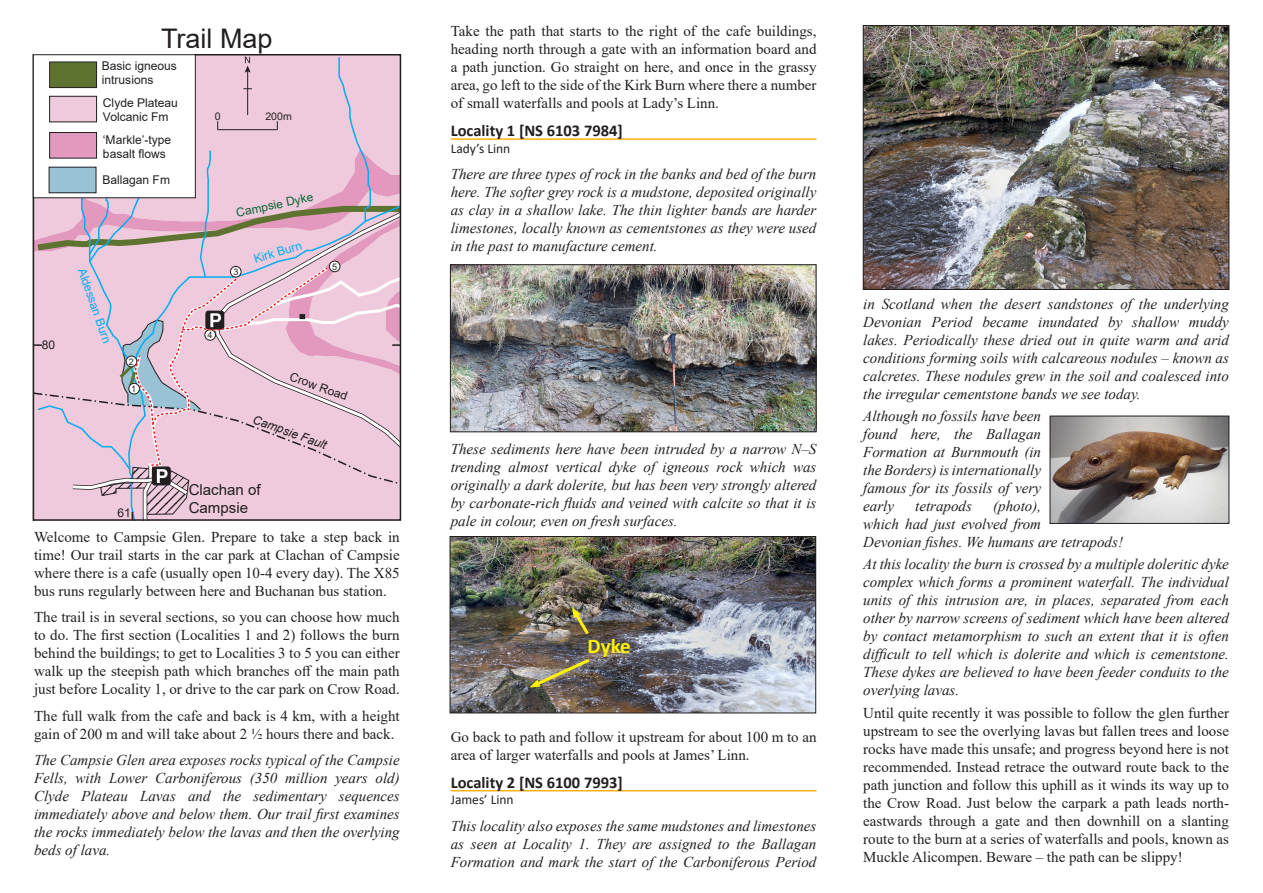
<style>
.page{position:relative;width:1263px;height:893px;background:#fff}
.page>*{position:absolute;margin:0;border:0;box-sizing:border-box;transform-origin:0 0}
.t1{font:27px "Arial";color:#231f20}
.t2{font:700 21px "Calibri";color:#fff101}
.locality_heading{font:700 16.5px "Calibri";color:#231f20}
.geol_text{font:italic 15px/18px "Times New Roman";color:#231f20;text-align:justify}
.t3{font:15px/18px "Times New Roman";color:#231f20;text-align:justify}
.t4{font:15px/18px "Arial";color:#231f20}
.t5{font:13.5px "Calibri";color:#231f20}
.t6{font:12px/14.4px "Arial";color:#231f20}
.t7{font:12px "Arial";color:#00aeef}
.t8{font:italic 12px "Arial";color:#231f20}
.t9{font:12px "Arial";color:#0c6638}
.t10{font:10.5px "Arial";color:#231f20}
.t11{font:9px "Arial";color:#231f20}
</style>
<div class="page">
<hr style="left:451px;top:138px;width:365px;height:2px;background:#faaf18">
<hr style="left:451px;top:790px;width:365px;height:1px;background:#faaf18">
<img style="left:452px;top:266px;width:362px;height:164px">
<div style="left:450px;top:264px;width:366px;height:168px;border:1px solid #231f20"></div>
<img style="left:452px;top:538px;width:362px;height:173px">
<div style="left:450px;top:536px;width:366px;height:177px;border:1px solid #231f20"></div>
<svg style="left:572px;top:607px;width:20px;height:31px"></svg>
<svg style="left:529px;top:656px;width:64px;height:32px;background:#857b61"></svg>
<svg style="left:33px;top:55px;width:368px;height:465px;background:#e3c1d3"></svg>
<div style="left:33px;top:55px;width:162px;height:143px;background:#fff"></div>
<div style="left:33px;top:54px;width:163px;height:144px;border:1px solid #231f20"></div>
<div style="left:50px;top:96px;width:47px;height:26px;background:#efcadc"></div>
<div style="left:49px;top:96px;width:48px;height:26px;border:1px solid #231f20"></div>
<div style="left:50px;top:62px;width:47px;height:26px;background:#5f7331"></div>
<div style="left:49px;top:62px;width:48px;height:26px;border:1px solid #231f20"></div>
<div style="left:49px;top:167px;width:47px;height:26px;background:#99c2d5"></div>
<div style="left:49px;top:167px;width:47px;height:26px;border:1px solid #231f20"></div>
<div style="left:50px;top:133px;width:47px;height:25px;background:#e299bd"></div>
<div style="left:49px;top:132px;width:48px;height:26px;border:1px solid #231f20"></div>
<img style="left:865px;top:27px;width:362px;height:261px">
<div style="left:863px;top:25px;width:366px;height:265px;border:1px solid #231f20"></div>
<img style="left:1052px;top:418px;width:175px;height:104px">
<div style="left:1050px;top:416px;width:179px;height:108px;border:1px solid #231f20"></div>
<p class="t1" style="left:161px;top:20px;width:113px">Trail Map</p>
<p class="t6" style="left:42px;top:338px;width:15px">80</p>
<p class="t6" style="left:102px;top:58px;width:76px">Basic igneous intrusions</p>
<p class="t6" style="left:103px;top:95px;width:76px">Clyde Plateau<br>Volcanic Fm</p>
<p class="t6" style="left:103px;top:132px;width:70px">‘Markle’-type basalt flows</p>
<p class="t6" style="left:102px;top:173px;width:69px">Ballagan Fm</p>
<p class="t7" style="left:90px;top:266px;width:80px;rotate:71deg">Aldessan Burn</p>
<p class="t11" style="left:129px;top:355px;width:7px">2</p>
<p class="t11" style="left:131px;top:382px;width:7px">1</p>
<p class="t10" style="left:215px;top:109px;width:7px">0</p>
<p class="t10" style="left:265px;top:109px;width:28px">200m</p>
<p class="t9" style="left:235px;top:205px;width:80px;rotate:-12deg">Campsie Dyke</p>
<p class="t11" style="left:233px;top:265px;width:7px">3</p>
<p class="t7" style="left:252px;top:251px;width:51px;rotate:-17deg">Kirk Burn</p>
<p class="t11" style="left:332px;top:260px;width:7px">5</p>
<p class="t11" style="left:207px;top:328px;width:7px">4</p>
<p class="t6" style="left:293px;top:369px;width:62px;rotate:20deg">Crow Road</p>
<p class="t8" style="left:256px;top:411px;width:79px;rotate:20deg">Campsie Fault</p>
<p class="t6" style="left:117px;top:506px;width:15px">61</p>
<p class="t4" style="left:189px;top:481px;width:73px">Clachan of<br>Campsie</p>
<p class="t3" style="left:34px;top:527px;width:367px">Welcome to Campsie Glen. Prepare to take a step back in time! Our trail starts in the car park at Clachan of Campsie where there is a cafe (usually open 10-4 every day). The X85 bus runs regularly between here and Buchanan bus station.</p>
<p class="t3" style="left:34px;top:608px;width:367px">The trail is in several sections, so you can choose how much to do. The first section (Localities 1 and 2) follows the burn behind the buildings; to get to Localities 3 to 5 you can either walk up the steepish path which branches off the main path just before Locality 1, or drive to the car park on Crow Road.</p>
<p class="t3" style="left:34px;top:706px;width:367px">The full walk from the cafe and back is 4 km, with a height gain of 200 m and will take about 2 1/2 hours there and back.</p>
<p class="geol_text" style="left:34px;top:751px;width:367px">The Campsie Glen area exposes rocks typical of the Campsie Fells, with Lower Carboniferous (350 million years old)<br>Clyde Plateau Lavas and the sedimentary sequences immediately above and below them. Our trail first examines the rocks immediately below the lavas and then the overlying beds of lava.</p>
<p class="t3" style="left:451px;top:21px;width:367px">Take the path that starts to the right of the cafe buildings, heading north through a gate with an information board and a path junction. Go straight on here, and once in the grassy area, go left to the side of the Kirk Burn where there a number of small waterfalls and pools at Lady’s Linn.</p>
<p class="locality_heading" style="left:451px;top:119px;width:174px">Locality 1 [NS 6103 7984]</p>
<p class="t5" style="left:451px;top:139px;width:61px">Lady’s Linn</p>
<p class="geol_text" style="left:451px;top:165px;width:367px">There are three types of rock in the banks and bed of the burn here. The softer grey rock is a mudstone, deposited originally as clay in a shallow lake. The thin lighter bands are harder limestones, locally known as cementstones as they were used in the past to manufacture cement.</p>
<p class="geol_text" style="left:451px;top:439px;width:367px">These sediments here have been intruded by a narrow N–S trending almost vertical dyke of igneous rock which was originally a dark dolerite, but has been very strongly altered by carbonate-rich fluids and veined with calcite so that it is pale in colour, even on fresh surfaces.</p>
<p class="t2" style="left:587px;top:631px;width:45px">Dyke</p>
<p class="t3" style="left:451px;top:727px;width:367px">Go back to path and follow it upstream for about 100 m to an area of larger waterfalls and pools at James’ Linn.</p>
<p class="locality_heading" style="left:451px;top:771px;width:174px">Locality 2 [NS 6100 7993]</p>
<p class="t5" style="left:451px;top:790px;width:64px">James’ Linn</p>
<p class="geol_text" style="left:451px;top:816px;width:367px">This locality also exposes the same mudstones and limestones as seen at Locality 1. They are assigned to the Ballagan Formation and mark the start of the Carboniferous Period</p>
<p class="geol_text" style="left:863px;top:294px;width:367px">in Scotland when the desert sandstones of the underlying Devonian Period became inundated by shallow muddy lakes. Periodically these dried out in quite warm and arid conditions forming soils with calcareous nodules – known as calcretes. These nodules grew in the soil and coalesced into the irregular cementstone bands we see today.</p>
<p class="geol_text" style="left:863px;top:407px;width:179px">Although no fossils have been found here, the Ballagan Formation at Burnmouth (in the Borders) is internationally famous for its fossils of very early</p>
<p class="geol_text" style="left:863px;top:497px;width:261px;text-align:left;text-indent:130px">(photo),<br>which had just evolved from<br>Devonian fishes. We humans are tetrapods!</p>
<p class="geol_text" style="left:863px;top:555px;width:367px">At this locality the burn is crossed by a multiple doleritic dyke complex which forms a prominent waterfall. The individual units of this intrusion are, in places, separated from each other by narrow screens of sediment which have been altered by contact metamorphism to such an extent that it is often difficult to tell which is dolerite and which is cementstone.<br>These dykes are believed to have been feeder conduits to the overlying lavas.</p>
<p class="t3" style="left:863px;top:703px;width:367px">Until quite recently it was possible to follow the glen further upstream to see the overlying lavas but fallen trees and loose rocks have made this unsafe; and progress beyond here is not recommended. Instead retrace the outward route back to the path junction and follow this uphill as it winds its way up to the Crow Road. Just below the carpark a path leads north&shy;eastwards through a gate and then downhill on a slanting route to the burn at a series of waterfalls and pools, known as Muckle Alicompen. Beware – the path can be slippy!</p>
<p class="geol_text" style="left:915px;top:497px;width:58px">tetrapods</p>
</div>
